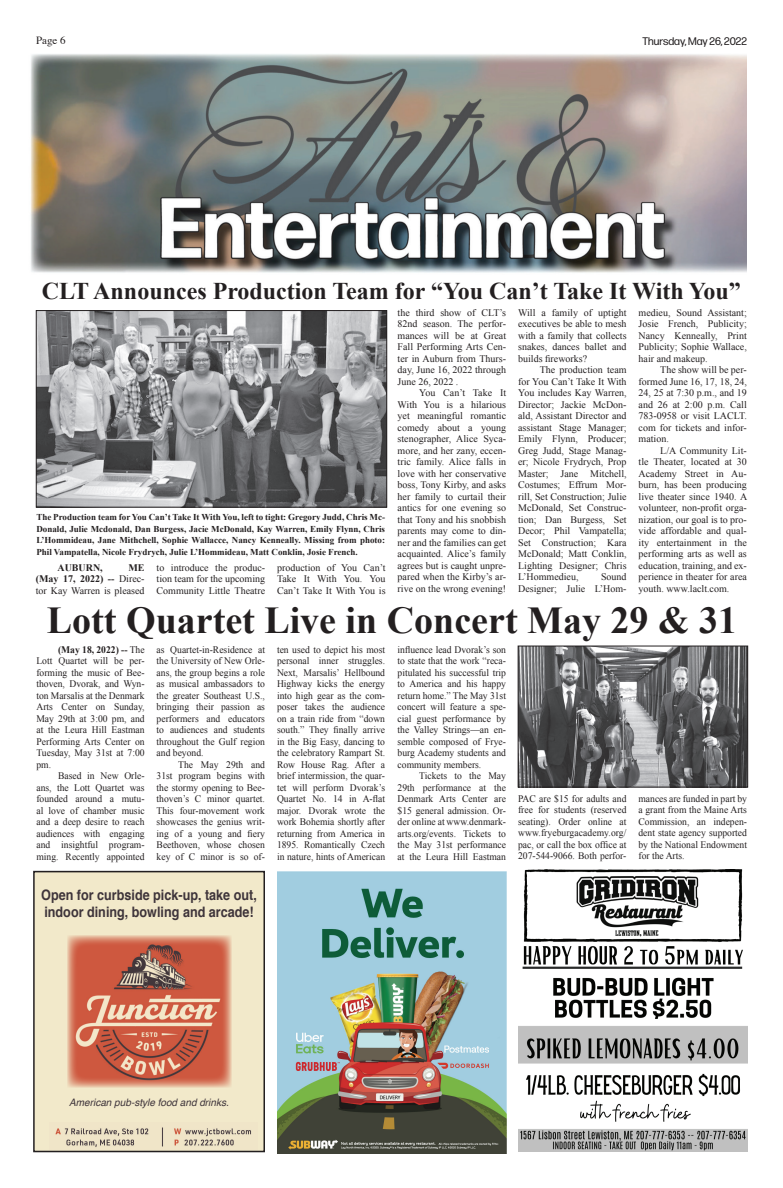
<style>
.page{position:relative;width:783px;height:1188px;background:#fff}
.page>*{position:absolute;margin:0;border:0;box-sizing:border-box;transform-origin:0 0}
.t1{font:700 38px "Times New Roman";color:#231f20}
.t2{font:700 24px "Times New Roman";color:#231f20}
.t3{font:700 14.4px/17.3px "Helvetica";color:#3e343a;scale:.87 1}
.t4{font:11px "Forma DJR Deck";color:#231f20}
.t5{font:11px "Times";color:#231f20}
.t6{font:italic 10.3px "Helvetica";color:#3e343a}
.t7{font:10px/11.5px "Times New Roman";color:#231f20;text-align:justify;scale:.96 1}
.t8{font:10px/11.5px "Times New Roman";color:#231f20;text-align:justify}
.t9{font:700 10px "Times New Roman";color:#231f20}
.t10{font:700 9px/11.5px "Times New Roman";color:#231f20;text-align:justify}
.s1{font-weight:700}
</style>
<div class="page">
<img style="left:30px;top:54px;width:717px;height:219px">
<img style="left:278px;top:871px;width:229px;height:282px">
<div style="left:34px;top:872px;width:230px;height:280px;background:#f2e9ca"></div>
<div style="left:33px;top:871px;width:232px;height:281px;border:2px solid #231f20"></div>
<img style="left:67px;top:936px;width:164px;height:151px">
<img style="left:50px;top:1127px;width:207px;height:23px">
<img style="left:518px;top:870px;width:229px;height:282px">
<img style="left:38px;top:312px;width:347px;height:193px">
<div style="left:36px;top:310px;width:351px;height:197px;border:1px solid #231f20"></div>
<img style="left:520px;top:648px;width:226px;height:137px">
<div style="left:518px;top:646px;width:230px;height:141px;border:1px solid #231f20"></div>
<p class="t5" style="left:36px;top:30px;width:31px">Page 6</p>
<p class="t4" style="left:643px;top:34px;width:106px">Thursday, May 26, 2022</p>
<h2 class="t2" style="left:42px;top:275px;width:700px">CLT Announces Production Team for “You Can’t Take It With You”</h2>
<p class="t8" style="left:518px;top:306px;width:110px">Will a family of uptight executives be able to mesh with a family that collects snakes, dances ballet and builds fireworks?</p>
<p class="t8" style="left:518px;top:364px;width:110px;text-indent:22px">The production team for You Can’t Take It With You includes Kay Warren, Director; Jackie McDon&shy;ald, Assistant Director and assistant Stage Manager; Emily Flynn, Producer; Greg Judd, Stage Manag&shy;er; Nicole Frydrych, Prop Master; Jane Mitchell, Costumes; Effrum Mor&shy;rill, Set Construction; Julie McDonald, Set Construc&shy;tion; Dan Burgess, Set Decor; Phil Vampatella; Set Construction; Kara McDonald; Matt Conklin, Lighting Designer; Chris L’Hommedieu,</p>
<p class="t8" style="left:398px;top:306px;width:110px">the third show of CLT’s 82nd season. The perfor&shy;mances will be at Great Fall Performing Arts Cen&shy;ter in Auburn from Thurs&shy;day, June 16, 2022 through June 26, 2022 .</p>
<p class="t8" style="left:398px;top:387px;width:110px;text-indent:22px">You Can’t Take It With You is a hilarious yet meaningful romantic comedy about a young stenographer, Alice Syca&shy;more, and her zany, eccen&shy;tric family. Alice falls in love with her conservative boss, Tony Kirby, and asks her family to curtail their antics for one evening so that Tony and his snobbish parents may come to din&shy;ner and the families can get acquainted. Alice’s family agrees but is caught unpre&shy;pared when the Kirby’s ar&shy;rive on the wrong evening!</p>
<p class="t8" style="left:639px;top:306px;width:110px">medieu, Sound Assistant; Josie French, Publicity; Nancy Kenneally, Print Publicity; Sophie Wallace, hair and makeup.</p>
<p class="t8" style="left:639px;top:364px;width:110px;text-indent:22px">The show will be per&shy;formed June 16, 17, 18, 24, 24, 25 at 7:30 p.m., and 19 and 26 at 2:00 p.m. Call 783-0958 or visit LACLT. com for tickets and infor&shy;mation.</p>
<p class="t8" style="left:639px;top:444px;width:110px;text-indent:22px">L/A Community Lit&shy;tle Theater, located at 30<br>Academy Street in Au&shy;burn, has been producing live theater since 1940. A volunteer, non-profit orga&shy;nization, our goal is to pro&shy;vide affordable and qual&shy;ity entertainment in the performing arts as well as education, training, and ex&shy;perience in theater for area youth. www.laclt.com.</p>
<h1 class="t1" style="left:47px;top:594px;width:692px">Lott Quartet Live in Concert May 29 &amp; 31</h1>
<p class="t7" style="left:36px;top:644px;width:114px;text-indent:22px"><span class="s1">(May 18, 2022) --</span> The Lott Quartet will be per&shy;forming the music of Bee&shy;thoven, Dvorak, and Wyn&shy;ton Marsalis at the Denmark Arts Center on Sunday, May 29th at 3:00 pm, and at the Leura Hill Eastman Performing Arts Center on Tuesday, May 31st at 7:00 pm.</p>
<p class="t7" style="left:36px;top:770px;width:114px;text-indent:22px">Based in New Orle&shy;ans, the Lott Quartet was founded around a mutu&shy;al love of chamber music and a deep desire to reach audiences with engaging and insightful program&shy;ming. Recently appointed</p>
<p class="t10" style="left:36px;top:511px;width:350px">The Production team for You Can’t Take It With You, left to tight: Gregory Judd, Chris Mc-Donald, Julie Mcdonald, Dan Burgess, Jacie McDonald, Kay Warren, Emily Flynn, Chris L’Hommideau, Jane Mithchell, Sophie Wallacce, Nancy Kenneally. Missing from photo:<br>Phil Vampatella, Nicole Frydrych, Julie L’Hommideau, Matt Conklin, Josie French.</p>
<p class="t9" style="left:57px;top:560px;width:47px">AUBURN,</p>
<p class="t8" style="left:36px;top:561px;width:110px;text-indent:93px"><span class="s1">ME (May 17, 2022) --</span> Direc&shy;tor Kay Warren is pleased</p>
<p class="t8" style="left:157px;top:561px;width:110px">to introduce the produc&shy;tion team for the upcoming Community Little Theatre</p>
<p class="t8" style="left:277px;top:561px;width:110px">production of You Can’t Take It With You. You Can’t Take It With You is</p>
<p class="t8" style="left:518px;top:571px;width:110px;text-align:right">Sound<br>Designer; Julie L’Hom-</p>
<p class="t7" style="left:277px;top:644px;width:114px">ten used to depict his most personal inner struggles.<br>Next, Marsalis’ Hellbound Highway kicks the energy into high gear as the com&shy;poser takes the audience on a train ride from “down south.” They finally arrive in the Big Easy, dancing to the celebratory Rampart St.<br>Row House Rag. After a brief intermission, the quar&shy;tet will perform Dvorak’s Quartet No. 14 in A-flat major. Dvorak wrote the work Bohemia shortly after returning from America in 1895. Romantically Czech in nature, hints of American</p>
<p class="t7" style="left:398px;top:644px;width:114px">influence lead Dvorak’s son to state that the work “reca&shy;pitulated his successful trip to America and his happy return home.” The May 31st concert will feature a spe&shy;cial guest performance by the Valley Strings—an en&shy;semble composed of Frye&shy;burg Academy students and community members.</p>
<p class="t7" style="left:157px;top:644px;width:114px">as Quartet-in-Residence at the University of New Orle&shy;ans, the group begins a role as musical ambassadors to the greater Southeast U.S., bringing their passion as performers and educators to audiences and students throughout the Gulf region and beyond.</p>
<p class="t7" style="left:157px;top:759px;width:114px;text-indent:22px">The May 29th and 31st program begins with the stormy opening to Bee&shy;thoven’s C minor quartet.<br>This four-movement work showcases the genius writ&shy;ing of a young and fiery Beethoven, whose chosen key of C minor is so of-</p>
<p class="t7" style="left:398px;top:770px;width:114px;text-indent:22px">Tickets to the May 29th performance at the Denmark Arts Center are $15 general admission. Or&shy;der online at www.denmark&shy;arts.org/events. Tickets to the May 31st performance at the Leura Hill Eastman</p>
<p class="t7" style="left:518px;top:792px;width:114px">PAC are $15 for adults and free for students (reserved seating). Order online at www.fryeburgacademy.org/ pac, or call the box office at 207-544-9066. Both perfor-</p>
<p class="t7" style="left:638px;top:792px;width:115px">mances are funded in part by a grant from the Maine Arts Commission, an indepen&shy;dent state agency supported by the National Endowment for the Arts.</p>
<h3 class="t3" style="left:41px;top:886px;width:249px">Open for curbside pick-up, take out, indoor dining, bowling and arcade!</h3>
<p class="t6" style="left:69px;top:1094px;width:161px">American pub-style food and drinks.</p>
</div>
